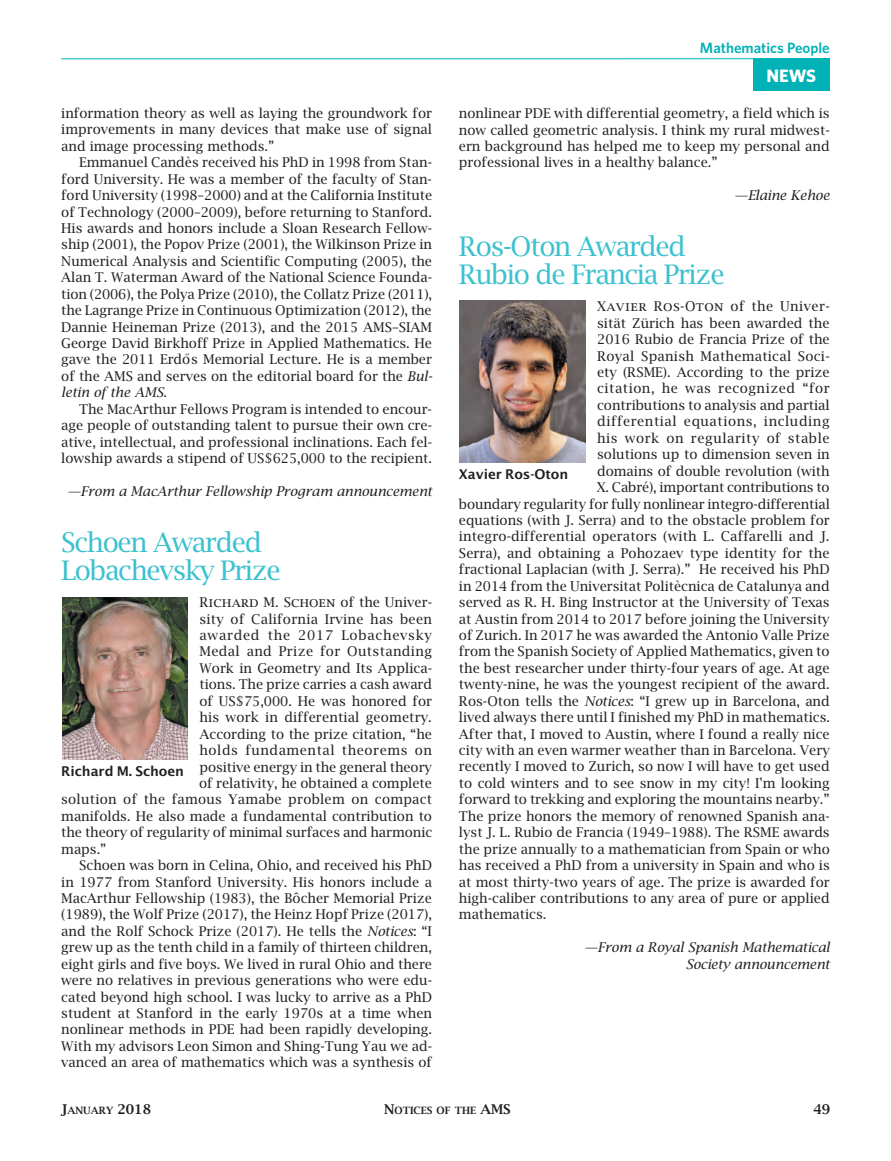
<style>
.page{position:relative;width:891px;height:1161px;background:#fff}
.page>*{position:absolute;margin:0;border:0;box-sizing:border-box;transform-origin:0 0}
.t1{font:26.85px/28.3px "Lucida Bright";letter-spacing:-.05em;color:#3cc1ce}
.t2{font:700 18px "Whitney";color:#fff}
.t3{font:600 15px "Whitney";color:#00b2b5}
.t4{font:13.5px/16.5px "Lucida Bright";color:#231f20;text-align:justify}
.t5{font:italic 13.5px/16.5px "Lucida Bright";letter-spacing:-.005em;color:#231f20;text-align:right}
.t6{font:13.5px "Lucida Bright";letter-spacing:.02em;color:#231f20}
.t7{font:13.5px "Lucida Bright";letter-spacing:.045em;color:#231f20}
.t8{font:13.5px "Lucida Bright";letter-spacing:.04em;color:#231f20}
.t9{font:600 13.5px "Lucida Sans";letter-spacing:-.005em;color:#231f20}
.t10{font:13.5px "Lucida Bright Smallcaps";color:#231f20}
.t11{font:13.5px "Lucida Bright";letter-spacing:.03em;color:#231f20}
.t12{font:13.5px "Lucida Bright Smallcaps";letter-spacing:.03em;color:#231f20}
.t13{font:13.5px "Lucida Bright";letter-spacing:.055em;color:#231f20}
.t14{font:600 13.5px "Lucida Bright";color:#231f20}
.t15{font:600 10.05px "Lucida Bright Smallcaps";color:#231f20}
.s1{font-style:italic}
.s2{font-family:"Lucida Bright"}
.s3{font-size:13.5px}
.s4{font-family:"Lucida Bright";font-size:13.5px}
</style>
<div class="page">
<hr style="left:61px;top:58px;width:769px;height:1px;background:#00b2b5">
<div style="left:753px;top:58px;width:77px;height:33px;background:#00b2b5"></div>
<img style="left:62px;top:598px;width:126px;height:161px">
<img style="left:460px;top:301px;width:125px;height:161px">
<p class="t4" style="left:61px;top:105px;width:372px">information theory as well as laying the groundwork for improvements in many devices that make use of signal and image processing methods.”</p>
<p class="t4" style="left:61px;top:154px;width:373px;text-indent:18px">Emmanuel Candès received his PhD in 1998 from Stan&shy;ford University. He was a member of the faculty of Stan&shy;ford University (1998–2000) and at the California Institute of Technology (2000–2009), before returning to Stanford.<br>His awards and honors include a Sloan Research Fellow&shy;ship (2001), the Popov Prize (2001), the Wilkinson Prize in Numerical Analysis and Scientific Computing (2005), the Alan T. Waterman Award of the National Science Founda&shy;tion (2006), the Polya Prize (2010), the Collatz Prize (2011), the Lagrange Prize in Continuous Optimization (2012), the Dannie Heineman Prize (2013), and the 2015 AMS–SIAM George David Birkhoff Prize in Applied Mathematics. He gave the 2011 Erdo˝s Memorial Lecture. He is a member of the AMS and serves on the editorial board for the <span class="s1">Bul&shy;letin of the AMS</span>.</p>
<p class="t4" style="left:61px;top:400px;width:372px;text-indent:18px">The MacArthur Fellows Program is intended to encour&shy;age people of outstanding talent to pursue their own cre&shy;ative, intellectual, and professional inclinations. Each fel&shy;lowship awards a stipend of US$625,000 to the recipient.</p>
<p class="t5" style="left:67px;top:483px;width:366px">—From a MacArthur Fellowship Program announcement</p>
<h1 class="t1" style="left:61px;top:527px;width:221px">Schoen Awarded<br>Lobachevsky Prize</h1>
<p class="t10" style="left:199px;top:595px;width:234px">Richard M. Schoen <span class="s2">of the Univer-</span></p>
<p class="t6" style="left:199px;top:611px;width:234px">sity of California Irvine has been</p>
<p class="t13" style="left:199px;top:627px;width:234px">awarded the 2017 Lobachevsky</p>
<p class="t11" style="left:199px;top:643px;width:234px">Medal and Prize for Outstanding</p>
<p class="t4" style="left:199px;top:660px;width:234px">Work in Geometry and Its Applica-</p>
<p class="t4" style="left:199px;top:676px;width:234px">tions. The prize carries a cash award</p>
<p class="t4" style="left:199px;top:692px;width:234px">of US$75,000. He was honored for</p>
<p class="t4" style="left:199px;top:709px;width:234px">his work in differential geometry.</p>
<p class="t4" style="left:199px;top:725px;width:234px">According to the prize citation, “he</p>
<p class="t7" style="left:199px;top:742px;width:234px">holds fundamental theorems on</p>
<p class="t4" style="left:199px;top:758px;width:234px">positive energy in the general theory</p>
<p class="t4" style="left:199px;top:775px;width:234px">of relativity, he obtained a complete</p>
<p class="t6" style="left:61px;top:791px;width:372px">solution of the famous Yamabe problem on compact</p>
<p class="t4" style="left:61px;top:807px;width:372px">manifolds. He also made a fundamental contribution to</p>
<p class="t4" style="left:61px;top:824px;width:372px">the theory of regularity of minimal surfaces and harmonic</p>
<p class="t4" style="left:61px;top:840px;width:47px">maps.”</p>
<p class="t4" style="left:79px;top:857px;width:354px">Schoen was born in Celina, Ohio, and received his PhD</p>
<p class="t4" style="left:61px;top:873px;width:372px">in 1977 from Stanford University. His honors include a</p>
<p class="t4" style="left:61px;top:890px;width:372px">MacArthur Fellowship (1983), the Bôcher Memorial Prize</p>
<p class="t4" style="left:61px;top:906px;width:372px">(1989), the Wolf Prize (2017), the Heinz Hopf Prize (2017),</p>
<p class="t4" style="left:61px;top:923px;width:372px">and the Rolf Schock Prize (2017). He tells the <span class="s1">Notices</span>: “I</p>
<p class="t4" style="left:61px;top:939px;width:372px">grew up as the tenth child in a family of thirteen children,</p>
<p class="t4" style="left:61px;top:955px;width:372px">eight girls and five boys. We lived in rural Ohio and there</p>
<p class="t4" style="left:61px;top:972px;width:372px">were no relatives in previous generations who were edu-</p>
<p class="t4" style="left:61px;top:988px;width:372px">cated beyond high school. I was lucky to arrive as a PhD</p>
<p class="t4" style="left:61px;top:1005px;width:372px">student at Stanford in the early 1970s at a time when</p>
<p class="t4" style="left:61px;top:1021px;width:372px">nonlinear methods in PDE had been rapidly developing.</p>
<p class="t4" style="left:61px;top:1038px;width:372px">With my advisors Leon Simon and Shing-Tung Yau we ad-</p>
<p class="t4" style="left:61px;top:1054px;width:372px">vanced an area of mathematics which was a synthesis of</p>
<p class="t9" style="left:61px;top:763px;width:124px">Richard M. Schoen</p>
<p class="t3" style="left:700px;top:38px;width:131px">Mathematics People</p>
<h2 class="t2" style="left:766px;top:64px;width:51px">NEWS</h2>
<p class="t4" style="left:459px;top:105px;width:372px">nonlinear PDE with differential geometry, a field which is now called geometric analysis. I think my rural midwest&shy;ern background has helped me to keep my personal and professional lives in a healthy balance.”</p>
<p class="t5" style="left:734px;top:187px;width:97px">—Elaine Kehoe</p>
<h1 class="t1" style="left:459px;top:231px;width:267px">Ros-Oton Awarded<br>Rubio de Francia Prize</h1>
<p class="t12" style="left:597px;top:299px;width:234px">Xavier Ros-Oton <span class="s2">of the Univer-</span></p>
<p class="t4" style="left:597px;top:314px;width:234px">sität Zürich has been awarded the</p>
<p class="t4" style="left:597px;top:331px;width:234px">2016 Rubio de Francia Prize of the</p>
<p class="t6" style="left:597px;top:348px;width:234px">Royal Spanish Mathematical Soci-</p>
<p class="t4" style="left:597px;top:364px;width:234px">ety (RSME). According to the prize</p>
<p class="t8" style="left:597px;top:380px;width:234px">citation, he was recognized “for</p>
<p class="t4" style="left:597px;top:397px;width:234px">contributions to analysis and partial</p>
<p class="t7" style="left:597px;top:413px;width:234px">differential equations, including</p>
<p class="t8" style="left:597px;top:430px;width:234px">his work on regularity of stable</p>
<p class="t4" style="left:597px;top:446px;width:234px">solutions up to dimension seven in</p>
<p class="t4" style="left:597px;top:462px;width:234px">domains of double revolution (with</p>
<p class="t4" style="left:597px;top:479px;width:234px">X. Cabré), important contributions to</p>
<p class="t4" style="left:459px;top:495px;width:372px">boundary regularity for fully nonlinear integro-differential</p>
<p class="t4" style="left:459px;top:512px;width:372px">equations (with J. Serra) and to the obstacle problem for</p>
<p class="t4" style="left:459px;top:528px;width:372px">integro-differential operators (with L. Caffarelli and J.</p>
<p class="t4" style="left:459px;top:544px;width:372px">Serra), and obtaining a Pohozaev type identity for the</p>
<p class="t4" style="left:459px;top:561px;width:372px">fractional Laplacian (with J. Serra).” He received his PhD</p>
<p class="t4" style="left:459px;top:577px;width:372px">in 2014 from the Universitat Politècnica de Catalunya and</p>
<p class="t4" style="left:459px;top:594px;width:372px">served as R. H. Bing Instructor at the University of Texas</p>
<p class="t4" style="left:459px;top:610px;width:372px">at Austin from 2014 to 2017 before joining the University</p>
<p class="t4" style="left:459px;top:627px;width:372px">of Zurich. In 2017 he was awarded the Antonio Valle Prize</p>
<p class="t4" style="left:459px;top:643px;width:372px">from the Spanish Society of Applied Mathematics, given to</p>
<p class="t4" style="left:459px;top:660px;width:372px">the best researcher under thirty-four years of age. At age</p>
<p class="t4" style="left:459px;top:676px;width:372px">twenty-nine, he was the youngest recipient of the award.</p>
<p class="t4" style="left:459px;top:692px;width:372px">Ros-Oton tells the <span class="s1">Notices</span>: “I grew up in Barcelona, and</p>
<p class="t4" style="left:459px;top:709px;width:373px">lived always there until I finished my PhD in mathematics.</p>
<p class="t4" style="left:459px;top:725px;width:372px">After that, I moved to Austin, where I found a really nice</p>
<p class="t4" style="left:459px;top:742px;width:372px">city with an even warmer weather than in Barcelona. Very</p>
<p class="t4" style="left:459px;top:758px;width:372px">recently I moved to Zurich, so now I will have to get used</p>
<p class="t4" style="left:459px;top:775px;width:372px">to cold winters and to see snow in my city! I'm looking</p>
<p class="t4" style="left:459px;top:791px;width:372px">forward to trekking and exploring the mountains nearby.”</p>
<p class="t4" style="left:459px;top:807px;width:372px">The prize honors the memory of renowned Spanish ana-</p>
<p class="t4" style="left:459px;top:824px;width:372px">lyst J. L. Rubio de Francia (1949–1988). The RSME awards</p>
<p class="t4" style="left:459px;top:840px;width:372px">the prize annually to a mathematician from Spain or who</p>
<p class="t4" style="left:459px;top:857px;width:372px">has received a PhD from a university in Spain and who is</p>
<p class="t4" style="left:459px;top:873px;width:372px">at most thirty-two years of age. The prize is awarded for</p>
<p class="t4" style="left:459px;top:890px;width:372px">high-caliber contributions to any area of pure or applied</p>
<p class="t4" style="left:459px;top:906px;width:89px">mathematics.</p>
<p class="t5" style="left:584px;top:939px;width:247px">—From a Royal Spanish Mathematical<br>Society announcement</p>
<p class="t9" style="left:459px;top:466px;width:111px">Xavier Ros-Oton</p>
<p class="t15" style="left:61px;top:1105px;width:91px"><span class="s3">J</span>ANUARY <span class="s4">2018</span></p>
<p class="t15" style="left:384px;top:1105px;width:127px"><span class="s3">N</span>OTICES OF THE <span class="s3">AMS</span></p>
<p class="t14" style="left:813px;top:1101px;width:18px">49</p>
</div>
